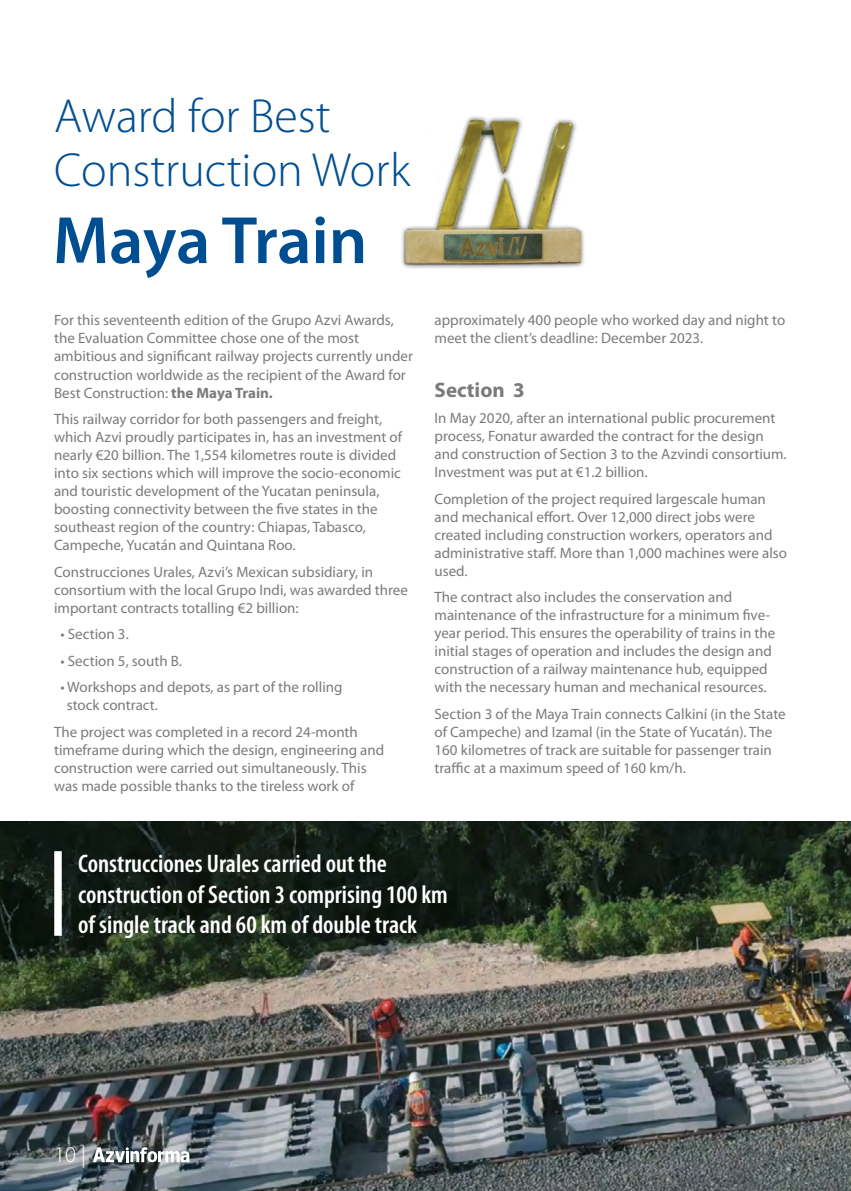
<style>
.page{position:relative;width:851px;height:1191px;background:#fff}
.page>*{position:absolute;margin:0;border:0;box-sizing:border-box;transform-origin:0 0}
.t1{font:600 67.5px "Myriad Pro";letter-spacing:-.005em;color:#004e92}
.t2{font:300 48px/54px "Myriad Pro";color:#004e92}
.t3{font:600 condensed 25.5px/30.6px "Myriad Pro";color:#fff}
.t4{font:300 22.5px "Myriad Pro";color:#fff}
.t5{font:700 21px "Myriad Pro";color:#7c7b7b}
.t6{font:15px/18px "Myriad Pro";color:#7c7b7b}
.s1{font-weight:700}
</style>
<div class="page">
<img style="left:0;top:821px;width:850px;height:370px">
<svg style="left:93px;top:1147px;width:96px;height:15px"></svg>
<div style="left:400px;top:115px;width:185px;height:154px;background:#000;opacity:.75"></div>
<img style="left:404px;top:119px;width:176px;height:146px">
<div style="left:54px;top:851px;width:8px;height:84px;background:#fff"></div>
<h2 class="t2" style="left:54px;top:90px;width:358px">Award for Best<br>Construction Work</h2>
<h1 class="t1" style="left:53px;top:197px;width:316px">Maya Train</h1>
<p class="t6" style="left:54px;top:311px;width:360px">For this seventeenth edition of the Grupo Azvi Awards, the Evaluation Committee chose one of the most ambitious and significant railway projects currently under construction worldwide as the recipient of the Award for Best Construction: <span class="s1">the Maya Train.</span></p>
<p class="t6" style="left:54px;top:410px;width:349px">This railway corridor for both passengers and freight, which Azvi proudly participates in, has an investment of nearly €20 billion. The 1,554 kilometres route is divided into six sections which will improve the socio-economic and touristic development of the Yucatan peninsula, boosting connectivity between the five states in the southeast region of the country: Chiapas, Tabasco, Campeche, Yucatán and Quintana Roo.</p>
<p class="t6" style="left:54px;top:562px;width:355px">Construcciones Urales, Azvi’s Mexican subsidiary, in consortium with the local Grupo Indi, was awarded three important contracts totalling €2 billion:</p>
<p class="t6" style="left:60px;top:625px;width:70px">• Section 3.</p>
<p class="t6" style="left:60px;top:651px;width:123px">• Section 5, south B.</p>
<p class="t6" style="left:67px;top:678px;width:277px;text-indent:-6px">• Workshops and depots, as part of the rolling stock contract.</p>
<p class="t6" style="left:54px;top:722px;width:332px">The project was completed in a record 24-month timeframe during which the design, engineering and construction were carried out simultaneously. This was made possible thanks to the tireless work of</p>
<p class="t6" style="left:434px;top:311px;width:352px">approximately 400 people who worked day and night to meet the client’s deadline: December 2023.</p>
<h3 class="t5" style="left:434px;top:376px;width:92px">Section 3</h3>
<p class="t6" style="left:434px;top:409px;width:354px">In May 2020, after an international public procurement process, Fonatur awarded the contract for the design and construction of Section 3 to the Azvindi consortium.<br>Investment was put at €1.2 billion.</p>
<p class="t6" style="left:434px;top:489px;width:354px">Completion of the project required largescale human and mechanical effort. Over 12,000 direct jobs were created including construction workers, operators and administrative staff. More than 1,000 machines were also used.</p>
<p class="t6" style="left:434px;top:588px;width:342px">The contract also includes the conservation and maintenance of the infrastructure for a minimum five&shy;year period. This ensures the operability of trains in the initial stages of operation and includes the design and construction of a railway maintenance hub, equipped with the necessary human and mechanical resources.</p>
<p class="t6" style="left:434px;top:704px;width:353px">Section 3 of the Maya Train connects Calkiní (in the State of Campeche) and Izamal (in the State of Yucatán). The 160 kilometres of track are suitable for passenger train traffic at a maximum speed of 160 km/h.</p>
<h3 class="t3" style="left:78px;top:848px;width:371px">Construcciones Urales carried out the construction of Section 3 comprising 100 km of single track and 60 km of double track</h3>
<h3 class="t4" style="left:54px;top:1142px;width:33px">10 |</h3>
</div>
